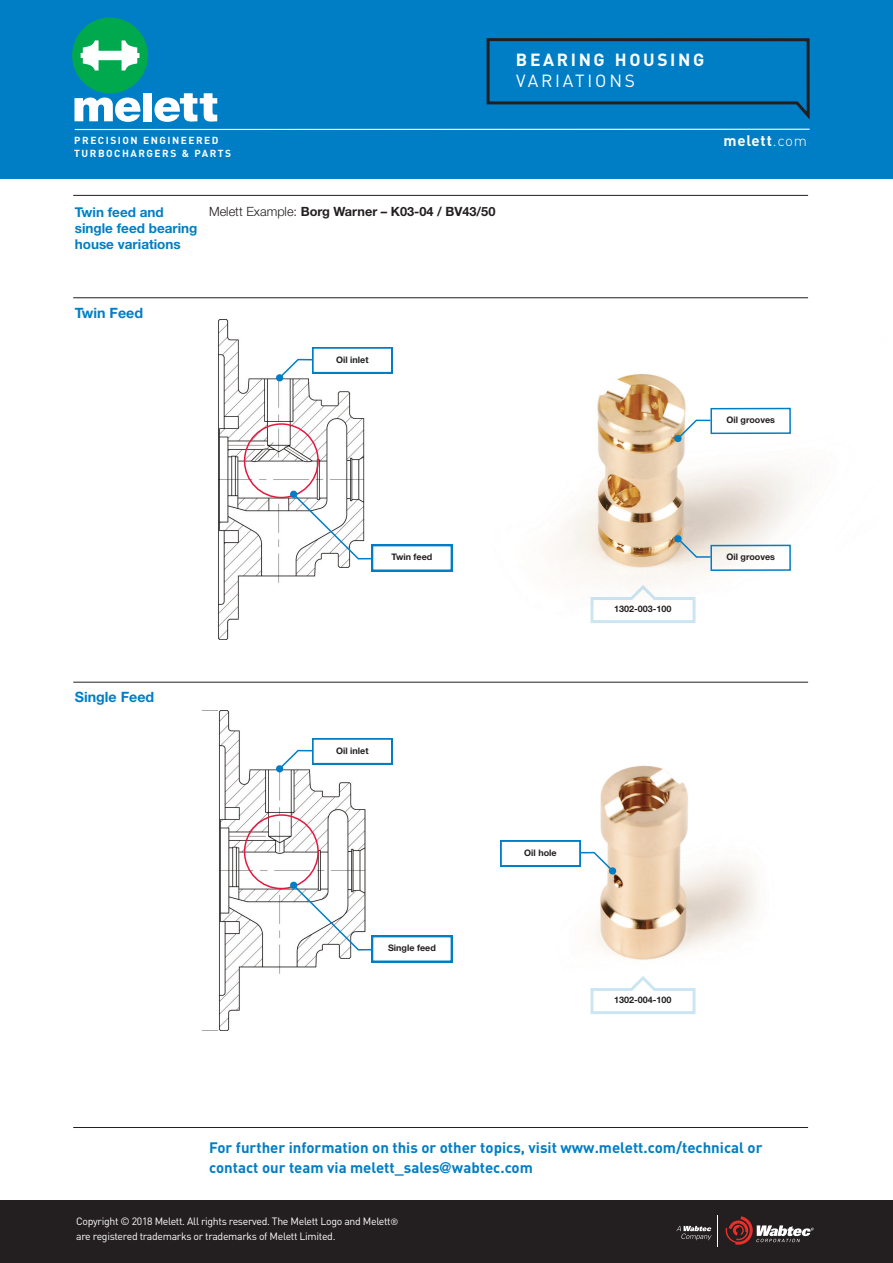
<style>
.page{position:relative;width:893px;height:1263px;background:#fff}
.page>*{position:absolute;margin:0;border:0;box-sizing:border-box;transform-origin:0 0}
.t1{font:700 17.4px "DIN Pro";letter-spacing:.15em;color:#fff}
.t2{font:17.4px "DIN Pro";letter-spacing:.16em;color:#fff}
.t3{font:700 15px/20.1px "DIN Pro";color:#007ec5}
.t4{font:700 15px "DIN Pro";letter-spacing:.05em;color:#fff}
.t5{font:700 14.25px "Helvetica Neue";color:#007ec5}
.t6{font:700 13.5px/16.2px "Helvetica Neue";color:#007ec5}
.t7{font:700 12.75px "Helvetica Neue";color:#231f20}
.t8{font:10.5px/14.4px "DIN Pro";letter-spacing:-.03em;color:#fff}
.t9{font:700 10.2px "DIN Pro";letter-spacing:.15em;color:#fff}
.t10{font:700 9px "Helvetica Neue";color:#231f20}
.s1{font-weight:300}
.s2{font-family:"Helvetica Neue"}
.s3{font-size:9px}
</style>
<div class="page">
<hr style="left:73px;top:195px;width:735px;height:1px;background:#231f20">
<hr style="left:73px;top:297px;width:735px;height:1px;background:#231f20">
<hr style="left:73px;top:682px;width:735px;height:1px;background:#231f20">
<div style="left:0;top:0;width:893px;height:179px;background:#007ec5"></div>
<div style="left:72px;top:18px;width:76px;height:75px;background:#00a94e;border-radius:50%"></div>
<svg style="left:81px;top:40px;width:58px;height:31px"></svg>
<svg style="left:74px;top:98px;width:66px;height:24px"></svg>
<div style="left:143px;top:93px;width:9px;height:28px;background:#fff"></div>
<svg style="left:154px;top:93px;width:63px;height:29px"></svg>
<hr style="left:75px;top:129px;width:735px;height:1px;background:#fff">
<svg style="left:487px;top:38px;width:323px;height:82px;background:#0375b6"></svg>
<div style="left:0;top:1200px;width:893px;height:63px;background:#231f20"></div>
<svg style="left:726px;top:1216px;width:88px;height:29px"></svg>
<svg style="left:676px;top:1226px;width:36px;height:14px"></svg>
<hr style="left:717px;top:1214px;width:1px;height:32px;background:#fff">
<hr style="left:73px;top:1127px;width:735px;height:1px;background:#231f20">
<img style="left:218px;top:319px;width:161px;height:321px">
<img style="left:446px;top:374px;width:354px;height:249px">
<svg style="left:276px;top:347px;width:116px;height:35px"></svg>
<svg style="left:244px;top:423px;width:208px;height:148px"></svg>
<svg style="left:590px;top:585px;width:105px;height:38px"></svg>
<svg style="left:674px;top:408px;width:117px;height:34px"></svg>
<svg style="left:674px;top:535px;width:117px;height:36px"></svg>
<img style="left:201px;top:710px;width:178px;height:321px">
<img style="left:595px;top:765px;width:162px;height:249px">
<svg style="left:276px;top:738px;width:116px;height:35px"></svg>
<svg style="left:244px;top:814px;width:208px;height:148px"></svg>
<svg style="left:590px;top:976px;width:105px;height:38px"></svg>
<svg style="left:500px;top:840px;width:116px;height:35px"></svg>
<h1 class="t1" style="left:516px;top:48px;width:190px">BEARING HOUSING</h1>
<h1 class="t2" style="left:516px;top:75px;width:121px">VARIATIONS</h1>
<p class="t9" style="left:74px;top:133px;width:146px">PRECISION ENGINEERED</p>
<h2 class="t4" style="left:723px;top:130px;width:85px">melett<span class="s1">.com</span></h2>
<p class="t9" style="left:74px;top:147px;width:158px">TURBOCHARGERS &amp; PARTS</p>
<p class="t6" style="left:75px;top:205px;width:90px">Twin feed and</p>
<p class="t7" style="left:209px;top:207px;width:288px"><span class="s1">Melett Example:</span> Borg Warner – K03-04 / BV43/50</p>
<p class="t6" style="left:75px;top:221px;width:124px">single feed bearing house variations</p>
<h3 class="t5" style="left:75px;top:308px;width:70px">Twin Feed</h3>
<h3 class="t5" style="left:75px;top:692px;width:81px">Single Feed</h3>
<p class="t10" style="left:336px;top:356px;width:34px">Oil inlet</p>
<p class="t10" style="left:392px;top:554px;width:42px">Twin feed</p>
<p class="t10" style="left:336px;top:747px;width:34px">Oil inlet</p>
<p class="t10" style="left:388px;top:945px;width:49px">Single feed</p>
<p class="t10" style="left:614px;top:606px;width:59px">1302-003-100</p>
<p class="t10" style="left:726px;top:417px;width:50px">Oil grooves</p>
<p class="t10" style="left:726px;top:554px;width:50px">Oil grooves</p>
<p class="t10" style="left:524px;top:849px;width:34px">Oil hole</p>
<p class="t10" style="left:614px;top:997px;width:59px">1302-004-100</p>
<h2 class="t3" style="left:209px;top:1137px;width:555px">For further information on this or other topics, visit www.melett.com/technical or contact our team via melett_sales<span class="s2">@</span>wabtec.com</h2>
<p class="t8" style="left:76px;top:1215px;width:324px">Copyright © 2018 Melett. All rights reserved. The Melett Logo and Melett<span class="s3">® </span>are registered trademarks or trademarks of Melett Limited.</p>
</div>
